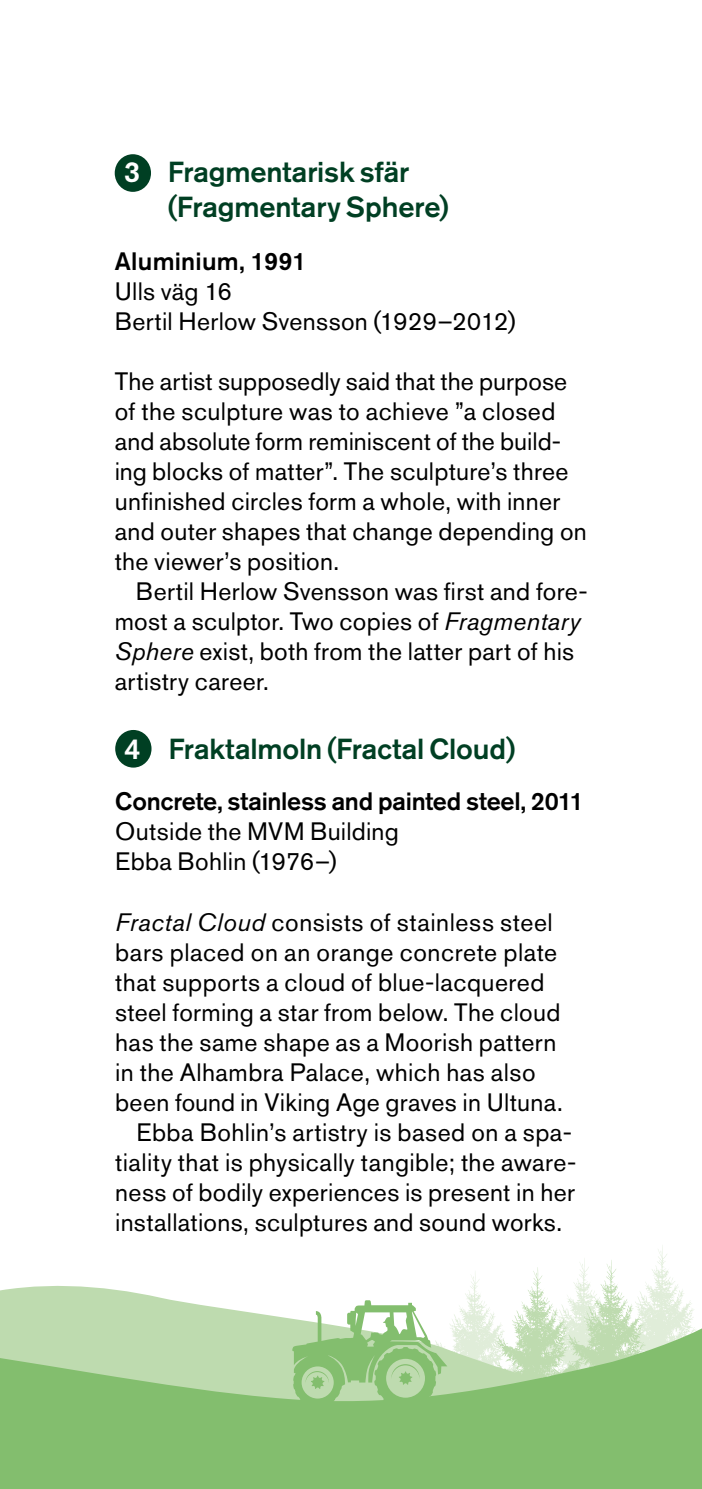
<style>
.page{position:relative;width:702px;height:1489px;background:#fff}
.page>*{position:absolute;margin:0;border:0;box-sizing:border-box;transform-origin:0 0}
.Lista_-_siffror{font:500 28.75px/35px "Akzidenz Grotesk Std";letter-spacing:-.005em;color:#003f23}
.Brödtext_Regular{font:25px/30px "Akzidenz Grotesk Std";letter-spacing:.015em;color:#000}
.Brödtext_indrag{font:25px/30px "Akzidenz Grotesk Std";letter-spacing:.015em;color:#000}
.Underrubrik{font:500 25px/30px "Akzidenz Grotesk Std";letter-spacing:-.01em;color:#000}
.Underrubrik-2{font:25px "Akzidenz Grotesk Std";letter-spacing:.01em;color:#000}
.Underrubrik-3{font:500 25px "Akzidenz Grotesk Std";letter-spacing:.01em;color:#000}
.s1{color:#fff}
.s2{font-style:italic}
.s3{font-weight:400}
</style>
<div class="page">
<svg style="left:0;top:1286px;width:280px;height:31px;fill:#bedbaf"></svg>
<svg style="left:0;top:1317px;width:702px;height:171px;background:#93c680"></svg>
<svg style="left:292px;top:1245px;width:410px;height:207px"></svg>
<div style="left:115px;top:154px;width:36px;height:38px;background:#003f23;border-radius:50%"></div>
<div style="left:115px;top:730px;width:36px;height:37px;background:#003f23;border-radius:50%"></div>
<h2 class="Lista_-_siffror" style="left:168px;top:154px;width:282px;text-indent:-44px"><span class="s1">3</span> Fragmentarisk sfär (Fragmentary Sphere)</h2>
<p class="Underrubrik-3" style="left:115px;top:246px;width:193px">Aluminium, 1991</p>
<p class="Underrubrik-2" style="left:115px;top:276px;width:119px">Ulls väg 16</p>
<p class="Underrubrik-2" style="left:115px;top:306px;width:402px">Bertil Herlow Svensson (1929–2012)</p>
<p class="Brödtext_Regular" style="left:115px;top:366px;width:473px">The artist supposedly said that the purpose of the sculpture was to achieve ”a closed and absolute form reminiscent of the build&shy;ing blocks of matter”. The sculpture’s three unfinished circles form a whole, with inner and outer shapes that change depending on the viewer’s position.</p>
<p class="Brödtext_indrag" style="left:115px;top:576px;width:474px;text-indent:21px">Bertil Herlow Svensson was first and fore&shy;most a sculptor. Two copies of <span class="s2">Fragmentary Sphere</span> exist, both from the latter part of his artistry career.</p>
<h2 class="Lista_-_siffror" style="left:124px;top:730px;width:392px"><span class="s1">4</span> Fraktalmoln (Fractal Cloud)</h2>
<p class="Underrubrik" style="left:115px;top:786px;width:470px">Concrete, stainless and painted steel, 2011<br><span class="s3">Outside the MVM Building</span></p>
<p class="Underrubrik-2" style="left:115px;top:846px;width:223px">Ebba Bohlin (1976–)</p>
<p class="Brödtext_Regular" style="left:115px;top:906px;width:449px"><span class="s2">Fractal Cloud</span> consists of stainless steel bars placed on an orange concrete plate that supports a cloud of blue-lacquered steel forming a star from below. The cloud has the same shape as a Moorish pattern in the Alhambra Palace, which has also been found in Viking Age graves in Ultuna.</p>
<p class="Brödtext_indrag" style="left:115px;top:1116px;width:463px;text-indent:21px">Ebba Bohlin’s artistry is based on a spa&shy;tiality that is physically tangible; the aware&shy;ness of bodily experiences is present in her installations, sculptures and sound works.</p>
</div>
